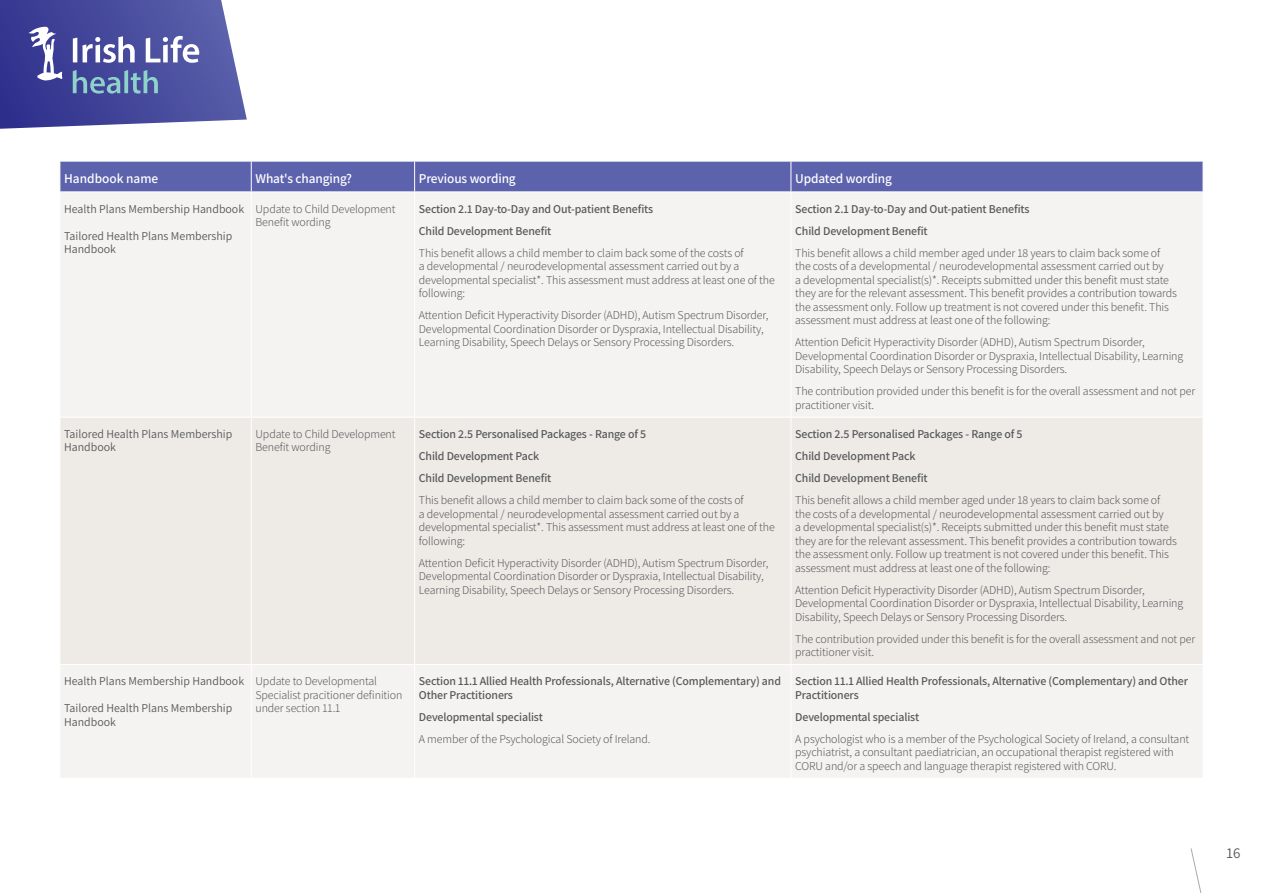
<style>
.page{position:relative;width:1263px;height:893px;background:#fff}
.page>*{position:absolute;margin:0;border:0;box-sizing:border-box;transform-origin:0 0}
.t1{font:15px "Assistant";color:#58595b}
.t2{font:600 13.5px "Assistant";letter-spacing:-.01em;color:#fff}
.t3{font:300 12px/13.5px "Assistant";letter-spacing:-.01em;color:#58595b}
.t4{font:600 12px/22px "Assistant";letter-spacing:-.01em;color:#58595b}
.t5{font:12px/13.5px "Assistant";color:#58595b}
</style>
<div class="page">
<div style="left:61px;top:162px;width:1142px;height:30px;background:#5c62ac"></div>
<div style="left:61px;top:193px;width:1141px;height:585px;background:#f5f3f1"></div>
<div style="left:61px;top:418px;width:1142px;height:246px;background:#eeebe7"></div>
<hr style="left:251px;top:192px;width:1px;height:225px;background:#fff">
<hr style="left:414px;top:192px;width:1px;height:225px;background:#fff">
<hr style="left:790px;top:192px;width:1px;height:225px;background:#fff">
<hr style="left:251px;top:418px;width:1px;height:246px;background:#fff">
<hr style="left:414px;top:418px;width:1px;height:246px;background:#fff">
<hr style="left:790px;top:418px;width:1px;height:246px;background:#fff">
<hr style="left:251px;top:665px;width:1px;height:113px;background:#fff">
<hr style="left:414px;top:665px;width:1px;height:113px;background:#fff">
<hr style="left:790px;top:665px;width:1px;height:113px;background:#fff">
<hr style="left:60px;top:417px;width:191px;height:1px;background:#fff">
<hr style="left:251px;top:417px;width:164px;height:1px;background:#fff">
<hr style="left:415px;top:417px;width:376px;height:1px;background:#fff">
<hr style="left:791px;top:417px;width:412px;height:1px;background:#fff">
<hr style="left:60px;top:664px;width:191px;height:1px;background:#fff">
<hr style="left:251px;top:664px;width:164px;height:1px;background:#fff">
<hr style="left:415px;top:664px;width:376px;height:1px;background:#fff">
<hr style="left:791px;top:664px;width:412px;height:1px;background:#fff">
<hr style="left:251px;top:161px;width:1px;height:31px;background:#fff">
<hr style="left:414px;top:161px;width:1px;height:31px;background:#fff">
<hr style="left:790px;top:161px;width:1px;height:31px;background:#fff">
<svg style="left:0;top:0;width:247px;height:129px;background:#6166aa"></svg>
<svg style="left:1190px;top:848px;width:12px;height:45px"></svg>
<p class="t2" style="left:64px;top:170px;width:96px">Handbook name</p>
<p class="t2" style="left:255px;top:170px;width:98px">What's changing?</p>
<p class="t2" style="left:419px;top:170px;width:98px">Previous wording</p>
<p class="t2" style="left:795px;top:170px;width:98px">Updated wording</p>
<p class="t5" style="left:64px;top:201px;width:181px">Health Plans Membership Handbook</p>
<p class="t5" style="left:64px;top:228px;width:170px">Tailored Health Plans Membership<br>Handbook</p>
<p class="t3" style="left:255px;top:201px;width:142px">Update to Child Development<br>Benefit wording</p>
<p class="t4" style="left:419px;top:197px;width:236px">Section 2.1 Day-to-Day and Out-patient Benefits<br>Child Development Benefit</p>
<p class="t3" style="left:419px;top:245px;width:357px">This benefit allows a child member to claim back some of the costs of<br>a developmental / neurodevelopmental assessment carried out by a developmental specialist*. This assessment must address at least one of the following:</p>
<p class="t3" style="left:419px;top:308px;width:351px">Attention Deficit Hyperactivity Disorder (ADHD), Autism Spectrum Disorder,<br>Developmental Coordination Disorder or Dyspraxia, Intellectual Disability,<br>Learning Disability, Speech Delays or Sensory Processing Disorders.</p>
<p class="t4" style="left:795px;top:197px;width:236px">Section 2.1 Day-to-Day and Out-patient Benefits<br>Child Development Benefit</p>
<p class="t3" style="left:795px;top:245px;width:383px">This benefit allows a child member aged under 18 years to claim back some of the costs of a developmental / neurodevelopmental assessment carried out by<br>a developmental specialist(s)*. Receipts submitted under this benefit must state they are for the relevant assessment. This benefit provides a contribution towards the assessment only. Follow up treatment is not covered under this benefit. This assessment must address at least one of the following:</p>
<p class="t3" style="left:795px;top:335px;width:390px">Attention Deficit Hyperactivity Disorder (ADHD), Autism Spectrum Disorder,<br>Developmental Coordination Disorder or Dyspraxia, Intellectual Disability, Learning<br>Disability, Speech Delays or Sensory Processing Disorders.</p>
<p class="t3" style="left:795px;top:384px;width:402px">The contribution provided under this benefit is for the overall assessment and not per practitioner visit.</p>
<p class="t5" style="left:64px;top:427px;width:170px">Tailored Health Plans Membership<br>Handbook</p>
<p class="t3" style="left:255px;top:427px;width:142px">Update to Child Development<br>Benefit wording</p>
<p class="t4" style="left:419px;top:422px;width:229px">Section 2.5 Personalised Packages - Range of 5<br>Child Development Pack<br>Child Development Benefit</p>
<p class="t3" style="left:419px;top:493px;width:357px">This benefit allows a child member to claim back some of the costs of<br>a developmental / neurodevelopmental assessment carried out by a developmental specialist*. This assessment must address at least one of the following:</p>
<p class="t3" style="left:419px;top:555px;width:351px">Attention Deficit Hyperactivity Disorder (ADHD), Autism Spectrum Disorder,<br>Developmental Coordination Disorder or Dyspraxia, Intellectual Disability,<br>Learning Disability, Speech Delays or Sensory Processing Disorders.</p>
<p class="t4" style="left:795px;top:422px;width:229px">Section 2.5 Personalised Packages - Range of 5<br>Child Development Pack<br>Child Development Benefit</p>
<p class="t3" style="left:795px;top:493px;width:383px">This benefit allows a child member aged under 18 years to claim back some of the costs of a developmental / neurodevelopmental assessment carried out by<br>a developmental specialist(s)*. Receipts submitted under this benefit must state they are for the relevant assessment. This benefit provides a contribution towards the assessment only. Follow up treatment is not covered under this benefit. This assessment must address at least one of the following:</p>
<p class="t3" style="left:795px;top:582px;width:390px">Attention Deficit Hyperactivity Disorder (ADHD), Autism Spectrum Disorder,<br>Developmental Coordination Disorder or Dyspraxia, Intellectual Disability, Learning<br>Disability, Speech Delays or Sensory Processing Disorders.</p>
<p class="t3" style="left:795px;top:631px;width:402px">The contribution provided under this benefit is for the overall assessment and not per practitioner visit.</p>
<p class="t5" style="left:64px;top:674px;width:181px">Health Plans Membership Handbook</p>
<p class="t5" style="left:64px;top:701px;width:170px">Tailored Health Plans Membership<br>Handbook</p>
<p class="t3" style="left:255px;top:674px;width:148px">Update to Developmental<br>Specialist pracitioner definition under section 11.1</p>
<p class="t4" style="left:419px;top:674px;width:364px;line-height:13.5px">Section 11.1 Allied Health Professionals, Alternative (Complementary) and<br>Other Practitioners</p>
<p class="t4" style="left:419px;top:705px;width:126px">Developmental specialist</p>
<p class="t3" style="left:419px;top:731px;width:233px">A member of the Psychological Society of Ireland.</p>
<p class="t4" style="left:795px;top:674px;width:394px;line-height:13.5px">Section 11.1 Allied Health Professionals, Alternative (Complementary) and Other<br>Practitioners</p>
<p class="t4" style="left:795px;top:705px;width:126px">Developmental specialist</p>
<p class="t3" style="left:795px;top:731px;width:396px">A psychologist who is a member of the Psychological Society of Ireland, a consultant psychiatrist, a consultant paediatrician, an occupational therapist registered with<br>CORU and/or a speech and language therapist registered with CORU.</p>
<p class="t1" style="left:1226px;top:843px;width:16px">16</p>
</div>
